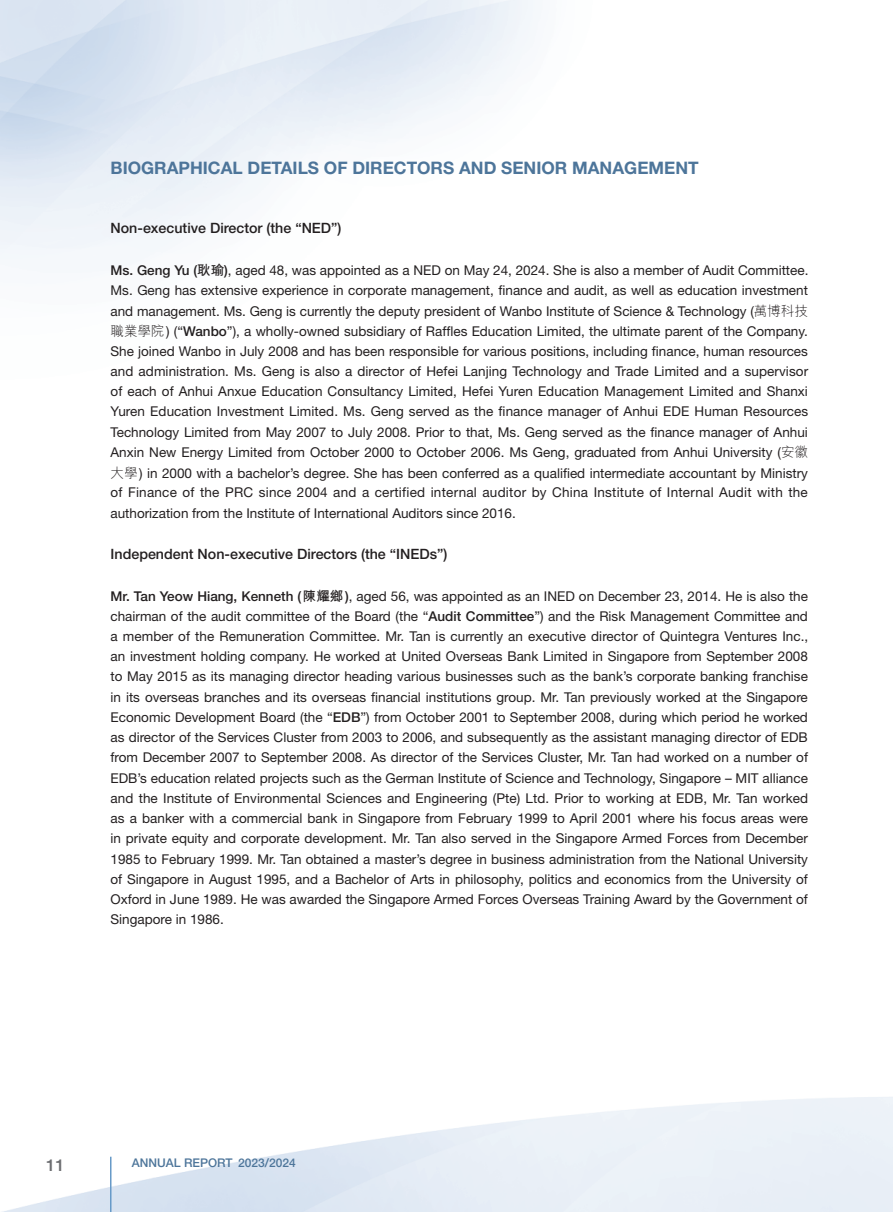
<style>
.page{position:relative;width:893px;height:1212px;background:#fff}
.page>*{position:absolute;margin:0;border:0;box-sizing:border-box;transform-origin:0 0}
.t1{font:700 17.25px "Helvetica Neue LT Pro";color:#4d759a}
.t2{font:500 16.5px "Helvetica Neue LT Pro";color:#6c6d70}
.t3{font:500 14.25px "Helvetica Neue LT Pro";color:#231f20}
.t4{font:13.5px/20.2px "Helvetica Neue LT Pro";color:#231f20;text-align:justify}
.t5{font:500 12px "Helvetica Neue LT Pro";color:#4d759a}
.s1{font-weight:500}
.s2{font-family:"M Hei HK";font-weight:700}
.s3{font-family:"M Hei HK";font-weight:300}
</style>
<div class="page">
<hr style="left:110px;top:1157px;width:2px;height:55px;background:#679ac8">
<p class="t1" style="left:111px;top:157px;width:590px">BIOGRAPHICAL DETAILS OF DIRECTORS AND SENIOR MANAGEMENT</p>
<p class="t3" style="left:111px;top:220px;width:232px">Non-executive Director (the “NED (“</p>
<p class="t4" style="left:111px;top:260px;width:699px"><span class="s1">Ms. Geng Yu (</span><span class="s2">耿瑜</span> ,<span class="s1">)</span> aged 48, was appointed as a NED on May 24, 2024. She is also a member of Audit Committee.<br>Ms. Geng has extensive experience in corporate management, finance and audit, as well as education investment and management. Ms. Geng is currently the deputy president of Wanbo Institute of Science &amp; Technology (<span class="s3">萬博科技職業學院</span>) (“<span class="s1">Wanbo</span>”) a, wholly-owned subsidiary of Raffles Education Limited, the ultimate parent of the Company.<br>She joined Wanbo in July 2008 and has been responsible for various positions, including finance, human resources and administration. Ms. Geng is also a director of Hefei Lanjing Technology and Trade Limited and a supervisor of each of Anhui Anxue Education Consultancy Limited, Hefei Yuren Education Management Limited and Shanxi Yuren Education Investment Limited. Ms. Geng served as the finance manager of Anhui EDE Human Resources Technology Limited from May 2007 to July 2008. Prior to that, Ms. Geng served as the finance manager of Anhui Anxin New Energy Limited from October 2000 to October 2006. Ms Geng, graduated from Anhui University (<span class="s3">安徽大學</span>) in 2000 with a bachelor s’ degree. She has been conferred as a qualified intermediate accountant by Ministry of Finance of the PRC since 2004 and a certified internal auditor by China Institute of Internal Audit with the authorization from the Institute of International Auditors since 2016.</p>
<p class="t3" style="left:111px;top:545px;width:338px">Independent Non-executive Directors (the “INEDs (“</p>
<p class="t4" style="left:111px;top:585px;width:699px"><span class="s1">Mr. Tan Yeow Hiang, Kenneth (</span><span class="s2">陳耀鄉</span> ,<span class="s1">)</span> aged 56, was appointed as an INED on December 23, 2014. He is also the chairman of the audit committee of the Board (the “<span class="s1">Audit Committee</span>”) and the Risk Management Committee and a member of the Remuneration Committee. Mr. Tan is currently an executive director of Quintegra Ventures Inc., an investment holding company. He worked at United Overseas Bank Limited in Singapore from September 2008 to May 2015 as its managing director heading various businesses such as the bank s’ corporate banking franchise in its overseas branches and its overseas financial institutions group. Mr. Tan previously worked at the Singapore Economic Development Board (the “<span class="s1">EDB</span>”) from October 2001 to September 2008, during which period he worked as director of the Services Cluster from 2003 to 2006, and subsequently as the assistant managing director of EDB from December 2007 to September 2008. As director of the Services Cluster, Mr. Tan had worked on a number of EDB s’ education related projects such as the German Institute of Science and Technology, Singapore – MIT alliance and the Institute of Environmental Sciences and Engineering (Pte) Ltd. Prior to working at EDB, Mr. Tan worked as a banker with a commercial bank in Singapore from February 1999 to April 2001 where his focus areas were in private equity and corporate development. Mr. Tan also served in the Singapore Armed Forces from December 1985 to February 1999. Mr. Tan obtained a master s’ degree in business administration from the National University of Singapore in August 1995, and a Bachelor of Arts in philosophy, politics and economics from the University of Oxford in June 1989. He was awarded the Singapore Armed Forces Overseas Training Award by the Government of Singapore in 1986.</p>
<p class="t2" style="left:46px;top:1155px;width:20px">11</p>
<p class="t5" style="left:132px;top:1155px;width:102px">ANNUAL REPORT</p>
<p class="t5" style="left:238px;top:1155px;width:59px">2023/2024</p>
</div>
